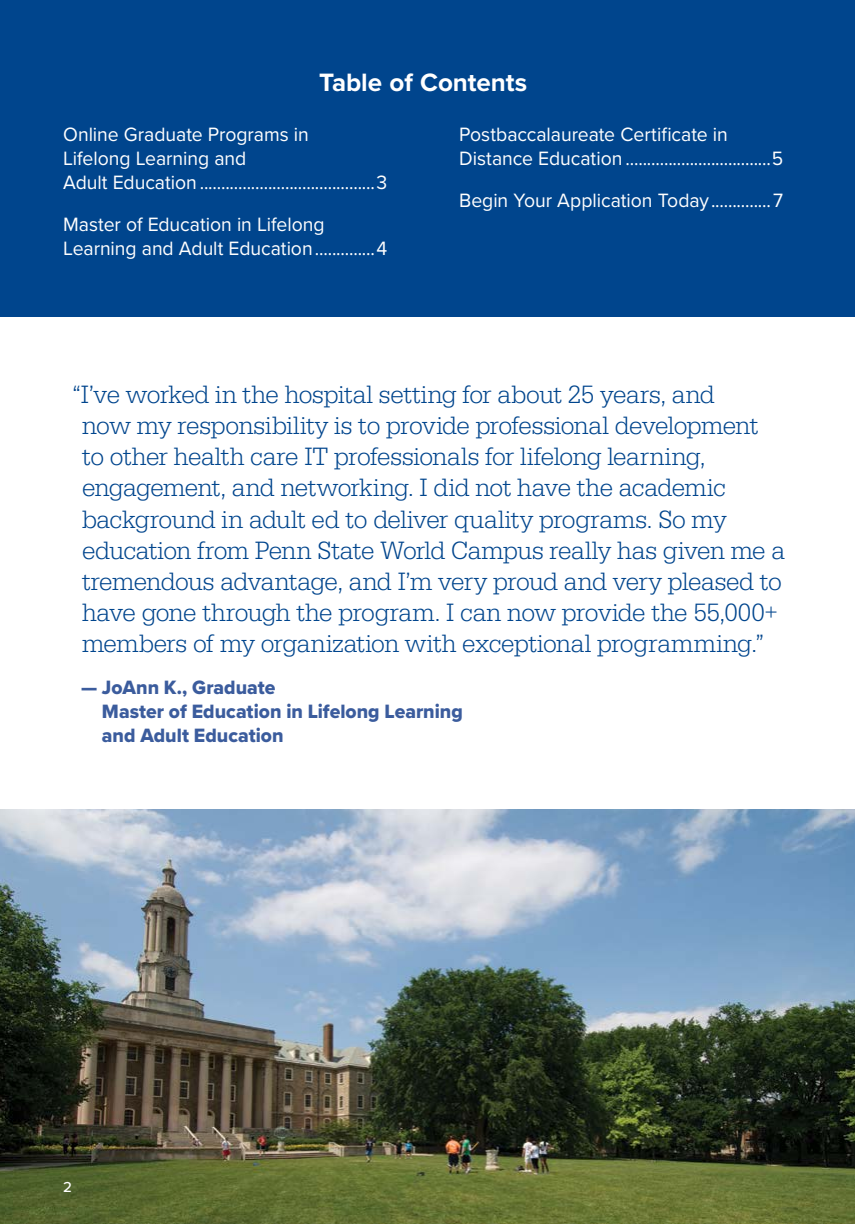
<style>
.page{position:relative;width:855px;height:1224px;background:#fff}
.page>*{position:absolute;margin:0;border:0;box-sizing:border-box;transform-origin:0 0}
.t1{font:300 26px/31.2px "Serifa";letter-spacing:-.02em;color:#00458d}
.t2{font:700 26px "Proxima Nova";letter-spacing:-.005em;color:#fff}
.t3{font:20px/24px "Proxima Nova";letter-spacing:-.005em;color:#fff}
.t4{font:20px/24px "Proxima Nova Extrabld";color:#3b5c9d}
.t5{font:500 15px "Proxima Nova";color:#fff}
</style>
<div class="page">
<img style="left:0;top:809px;width:855px;height:415px">
<div style="left:0;top:0;width:855px;height:317px;background:#00458d"></div>
<p class="t2" style="left:319px;top:62px;width:210px">Table of Contents</p>
<p class="t3" style="left:63px;top:121px;width:326px">Online Graduate Programs in<br>Lifelong Learning and<br>Adult Education .........................................3</p>
<p class="t3" style="left:63px;top:211px;width:325px">Master of Education in Lifelong<br>Learning and Adult Education..............4</p>
<p class="t3" style="left:459px;top:121px;width:326px">Postbaccalaureate Certificate in<br>Distance Education ..................................5</p>
<p class="t3" style="left:459px;top:187px;width:325px">Begin Your Application Today..............7</p>
<p class="t1" style="left:82px;top:379px;width:705px;text-indent:-10px">“I’ve worked in the hospital setting for about 25 years, and<br>now my responsibility is to provide professional development to other health care IT professionals for lifelong learning, engagement, and networking. I did not have the academic background in adult ed to deliver quality programs. So my education from Penn State World Campus really has given me a tremendous advantage, and I’m very proud and very pleased to have gone through the program. I can now provide the 55,000+ members of my organization with exceptional programming.”</p>
<p class="t4" style="left:102px;top:675px;width:362px;text-indent:-21px">— JoAnn K., Graduate<br>Master of Education in Lifelong Learning and Adult Education</p>
<p class="t5" style="left:63px;top:1176px;width:10px">2</p>
</div>
